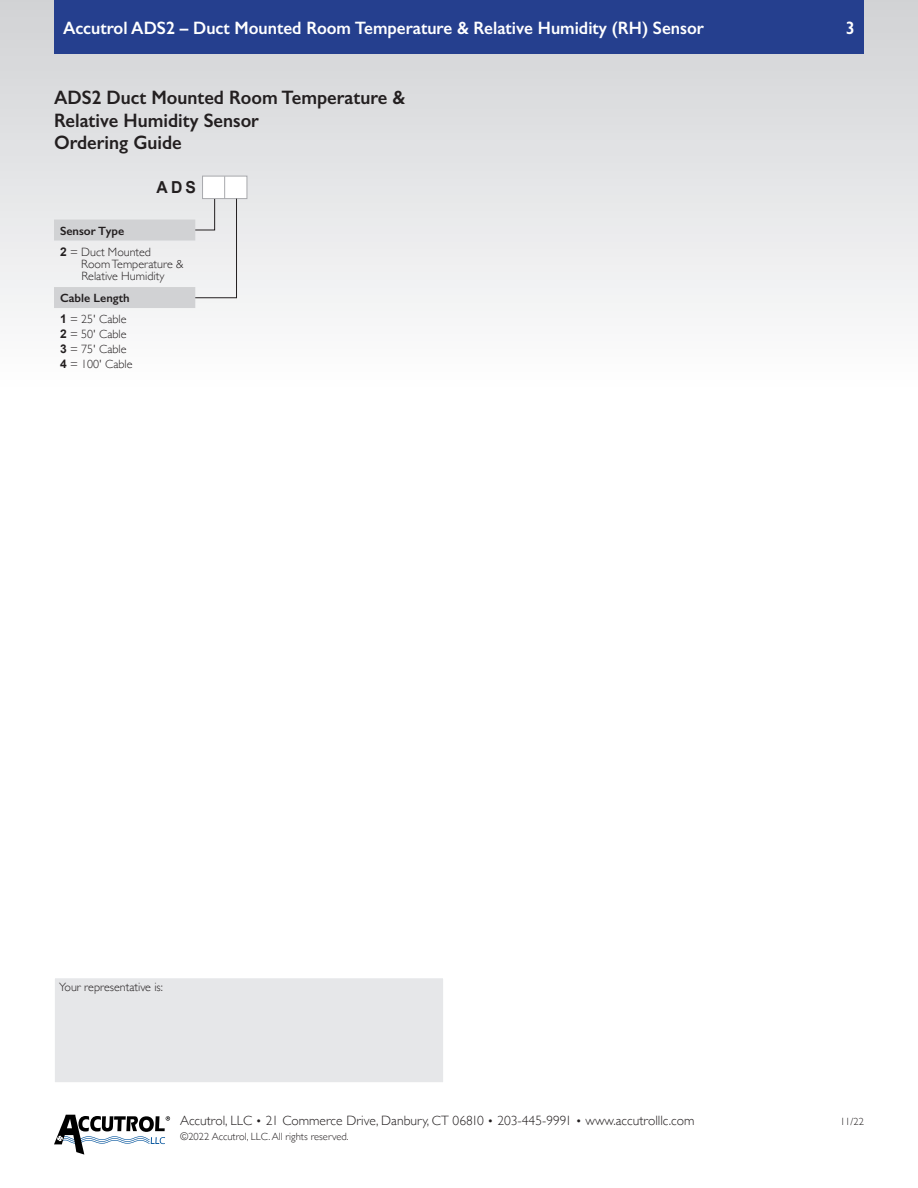
<style>
.page{position:relative;width:918px;height:1188px;background:#fff}
.page>*{position:absolute;margin:0;border:0;box-sizing:border-box;transform-origin:0 0}
.Subhead1{font:600 19.5px/22.5px "Gill Sans";color:#231f20;scale:.95 1}
.t1{font:600 18px "Gill Sans";color:#fff;scale:.95 1}
.Body_Text{font:700 16.5px "Arial";color:#231f20;scale:.95 1}
.t2{font:300 13.5px "Gill Sans";color:#231f20}
.OrderSpec{font:300 12px/12px "Gill Sans";color:#231f20}
.OrderSpecSub{font:600 12px "Gill Sans";color:#231f20}
.Notes{font:300 12px "Gill Sans";color:#231f20}
.t3{font:300 10.5px "Gill Sans";color:#231f20}
.s1{font-family:"Arial";font-weight:700}
.s2{font-size:12px}
</style>
<div class="page">
<div style="left:0;top:0;width:918px;height:390px;background:linear-gradient(to bottom,#d0d2d4,#fefefe)"></div>
<div style="left:54px;top:0;width:810px;height:54px;background:#253f8e"></div>
<svg style="left:54px;top:1115px;width:116px;height:40px"></svg>
<div style="left:202px;top:176px;width:45px;height:23px;background:#fff;border:1px solid #a8a9ad"></div>
<svg style="left:163px;top:176px;width:74px;height:122px"></svg>
<div style="left:54px;top:220px;width:141px;height:21px;background:#d1d2d4"></div>
<div style="left:54px;top:287px;width:141px;height:21px;background:#d1d2d4"></div>
<div style="left:54px;top:978px;width:390px;height:105px;background:#e6e7e9"></div>
<div style="left:54px;top:977px;width:390px;height:106px;border:1px solid #fff"></div>
<h2 class="t1" style="left:63px;top:17px;width:676px">Accutrol ADS2 – Duct Mounted Room Temperature &amp; Relative Humidity (RH) Sensor</h2>
<h2 class="t1" style="left:846px;top:17px;width:11px">3</h2>
<p class="Subhead1" style="left:54px;top:86px;width:371px">ADS2 Duct Mounted Room Temperature &amp;<br>Relative Humidity Sensor<br>Ordering Guide</p>
<p class="Body_Text" style="left:157px;top:176px;width:43px">ADS</p>
<p class="OrderSpecSub" style="left:60px;top:223px;width:66px">Sensor Type</p>
<p class="OrderSpec" style="left:81px;top:245px;width:104px;text-indent:-21px"><span class="s1">2</span> = Duct Mounted<br>Room Temperature &amp;<br>Relative Humidity</p>
<p class="OrderSpecSub" style="left:60px;top:291px;width:71px">Cable Length</p>
<p class="OrderSpec" style="left:60px;top:313px;width:68px"><span class="s1">1</span> = 25' Cable</p>
<p class="OrderSpec" style="left:60px;top:328px;width:68px"><span class="s1">2</span> = 50' Cable</p>
<p class="OrderSpec" style="left:60px;top:343px;width:68px"><span class="s1">3</span> = 75' Cable</p>
<p class="OrderSpec" style="left:60px;top:358px;width:74px"><span class="s1">4</span> = 100' Cable</p>
<p class="Notes" style="left:59px;top:978px;width:105px">Your representative is:</p>
<p class="t2" style="left:180px;top:1110px;width:516px">Accutrol, LLC <span class="s2">•</span> 21 Commerce Drive, Danbury, CT 06810 <span class="s2">•</span> 203-445-9991 <span class="s2">•</span> www.accutrolllc.com</p>
<p class="t3" style="left:840px;top:1114px;width:25px">11/22</p>
<p class="t3" style="left:180px;top:1129px;width:170px">©2022 Accutrol, LLC. All rights reserved.</p>
</div>
